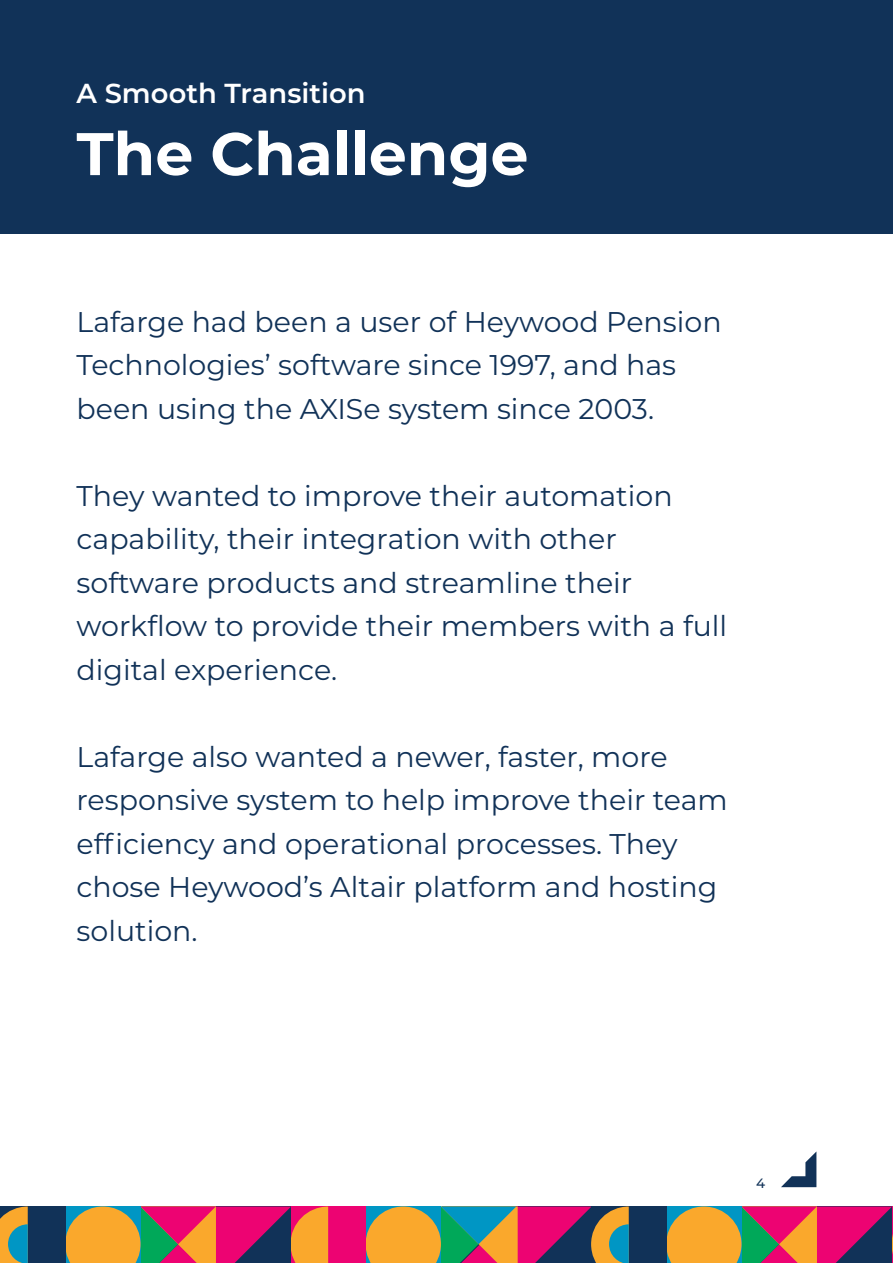
<style>
.page{position:relative;width:893px;height:1263px;background:#fff}
.page>*{position:absolute;margin:0;border:0;box-sizing:border-box;transform-origin:0 0}
.t1{font:700 60px "Montserrat";color:#fff}
.t2{font:28.5px/43.5px "Montserrat";color:#113258}
.t3{font:600 27.45px "Montserrat";color:#fff}
.t4{font:500 13.5px "Montserrat";color:#113258}
</style>
<div class="page">
<div style="left:0;top:0;width:893px;height:234px;background:#113258"></div>
<svg style="left:781px;top:1152px;width:35px;height:35px"></svg>
<div style="left:290px;top:1206px;width:76px;height:57px;background:#ed0372"></div>
<svg style="left:65px;top:1206px;width:263px;height:57px;background:#bb6551"></svg>
<div style="left:0;top:1206px;width:65px;height:57px;background:#113258"></div>
<svg style="left:0;top:1206px;width:28px;height:57px;background:#889769"></svg>
<svg style="left:666px;top:1206px;width:227px;height:57px;background:#b25e56"></svg>
<div style="left:591px;top:1206px;width:75px;height:57px;background:#113258"></div>
<svg style="left:366px;top:1206px;width:263px;height:57px;background:#96755e"></svg>
<p class="t3" style="left:77px;top:74px;width:290px">A Smooth Transition</p>
<p class="t1" style="left:77px;top:111px;width:453px">The Challenge</p>
<p class="t2" style="left:77px;top:299px;width:647px">Lafarge had been a user of Heywood Pension<br>Technologies’ software since 1997, and has been using the AXISe system since 2003.</p>
<p class="t2" style="left:77px;top:473px;width:652px">They wanted to improve their automation capability, their integration with other software products and streamline their workflow to provide their members with a full digital experience.</p>
<p class="t2" style="left:77px;top:734px;width:653px">Lafarge also wanted a newer, faster, more responsive system to help improve their team efficiency and operational processes. They chose Heywood’s Altair platform and hosting solution.</p>
<p class="t4" style="left:756px;top:1173px;width:11px">4</p>
</div>
